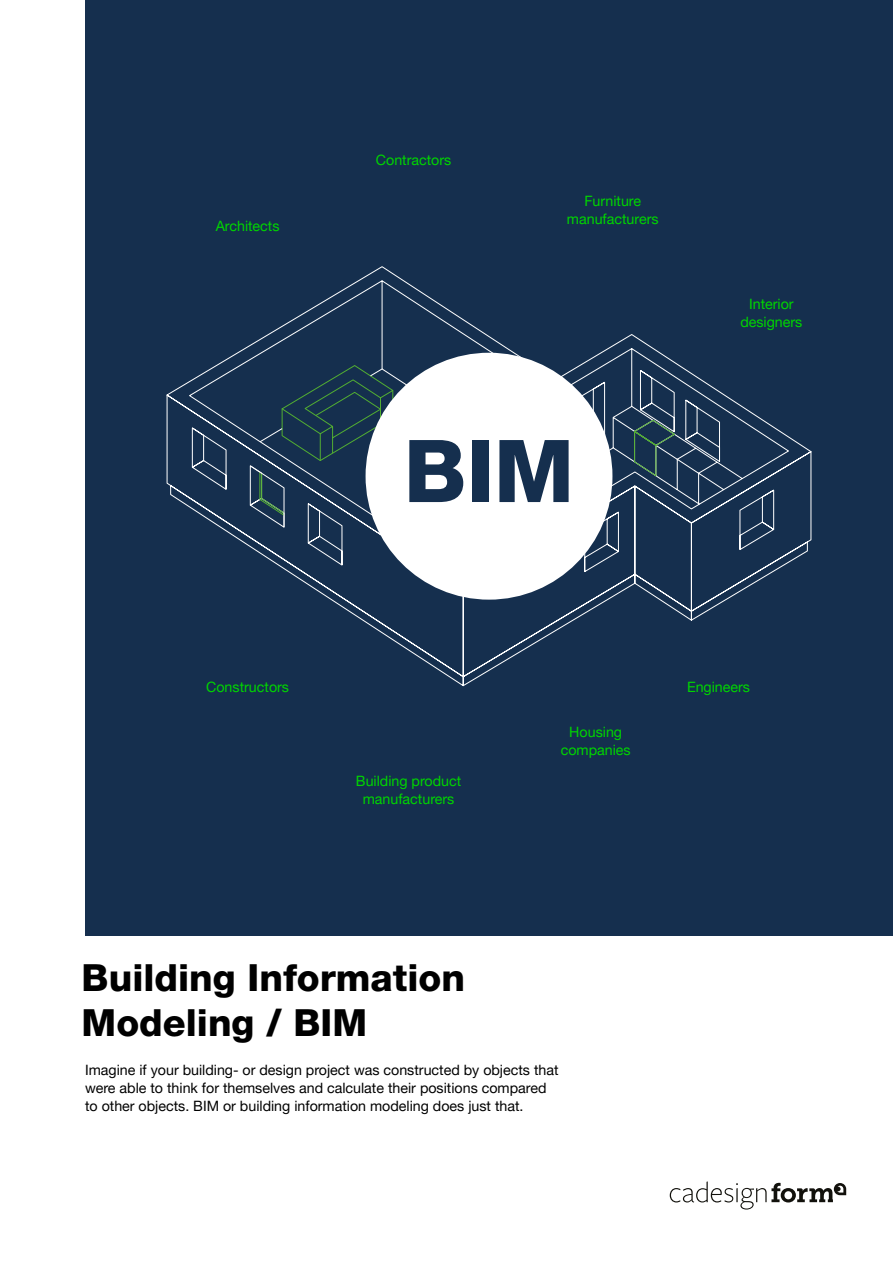
<style>
.page{position:relative;width:893px;height:1263px;background:#fff}
.page>*{position:absolute;margin:0;border:0;box-sizing:border-box;transform-origin:0 0}
.t1{font:800 86.85px "Helvetica Neue LT Std";color:#152f4e}
.t2{font:800 37.5px/45px "Helvetica Neue LT Std";color:#000}
.t3{font:14.25px/18px "Helvetica Neue LT Pro";color:#000}
.t4{font:14.25px/18px "Helvetica Neue LT Pro";color:#00d600;text-align:center}
</style>
<div class="page">
<div style="left:85px;top:0;width:808px;height:935px;background:#152f4e"></div>
<svg style="left:166px;top:266px;width:646px;height:421px"></svg>
<svg style="left:249px;top:365px;width:427px;height:163px"></svg>
<svg style="left:670px;top:1181px;width:176px;height:28px"></svg>
<div style="left:366px;top:353px;width:246px;height:247px;background:#fff;border-radius:50%"></div>
<p class="t4" style="left:216px;top:217px;width:65px">Architects</p>
<p class="t4" style="left:376px;top:150px;width:77px">Contractors</p>
<p class="t4" style="left:567px;top:191px;width:93px">Furniture manufacturers</p>
<h1 class="t1" style="left:404px;top:419px;width:172px">BIM</h1>
<p class="t4" style="left:740px;top:294px;width:64px">Interior designers</p>
<p class="t4" style="left:206px;top:678px;width:84px">Constructors</p>
<p class="t4" style="left:687px;top:678px;width:65px">Engineers</p>
<p class="t4" style="left:356px;top:771px;width:107px">Building product manufacturers</p>
<h2 class="t2" style="left:82px;top:955px;width:385px">Building Information<br>Modeling / BIM</h2>
<p class="t4" style="left:561px;top:723px;width:71px">Housing companies</p>
<p class="t3" style="left:85px;top:1060px;width:475px">Imagine if your building- or design project was constructed by objects that were able to think for themselves and calculate their positions compared to other objects. BIM or building information modeling does just that.</p>
</div>
